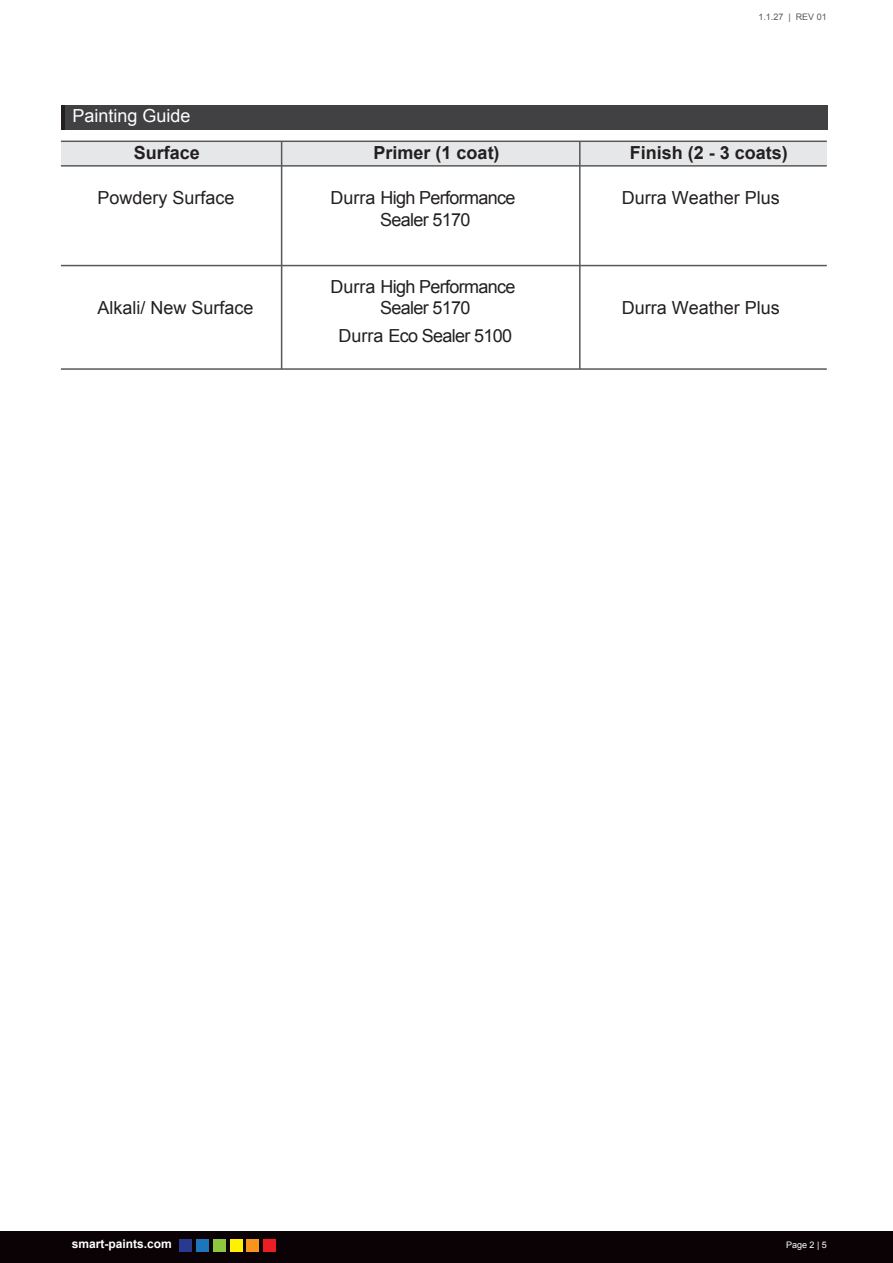
<style>
.page{position:relative;width:893px;height:1263px;background:#fff}
.page>*{position:absolute;margin:0;border:0;box-sizing:border-box;transform-origin:0 0}
.t1{font:18px/21.6px "Arial";letter-spacing:-.035em;color:#231f20;text-align:center}
.t2{font:18px "Arial";color:#231f20}
.t3{font:700 18px "Arial";color:#231f20}
.t4{font:18px "Arial";color:#fff}
.t5{font:700 12px "Arial";color:#fff}
.t6{font:9px "Arial";color:#58595b}
.t7{font:9px "Arial";color:#fff}
</style>
<div class="page">
<div style="left:61px;top:105px;width:767px;height:24px;background:#414042"></div>
<hr style="left:61px;top:105px;width:4px;height:24px;background:#231f20">
<div style="left:0;top:1231px;width:893px;height:32px;background:#0a0204"></div>
<div style="left:179px;top:1239px;width:13px;height:12px;background:#2a3990"></div>
<div style="left:196px;top:1239px;width:13px;height:12px;background:#1d75bc"></div>
<div style="left:213px;top:1239px;width:13px;height:12px;background:#8dc63f"></div>
<div style="left:230px;top:1239px;width:13px;height:12px;background:#fff200"></div>
<div style="left:247px;top:1239px;width:12px;height:12px;background:#f7941e"></div>
<div style="left:263px;top:1239px;width:13px;height:12px;background:#ed1d24"></div>
<div style="left:61px;top:141px;width:766px;height:25px;background:#e6e7e8"></div>
<hr style="left:61px;top:141px;width:766px;height:1px;background:#58595b">
<hr style="left:281px;top:141px;width:1px;height:228px;background:#58595b">
<hr style="left:579px;top:141px;width:2px;height:228px;background:#58595b">
<hr style="left:61px;top:165px;width:766px;height:2px;background:#58595b">
<hr style="left:61px;top:265px;width:766px;height:1px;background:#58595b">
<hr style="left:61px;top:368px;width:766px;height:2px;background:#58595b">
<p class="t4" style="left:73px;top:104px;width:120px">Painting Guide</p>
<p class="t6" style="left:758px;top:11px;width:70px">1.1.27 | REV 01</p>
<p class="t3" style="left:374px;top:140px;width:128px">Primer (1 coat)</p>
<p class="t3" style="left:630px;top:140px;width:160px">Finish (2 - 3 coats)</p>
<p class="t3" style="left:134px;top:140px;width:68px">Surface</p>
<p class="t2" style="left:98px;top:186px;width:139px">Powdery Surface</p>
<p class="t2" style="left:622px;top:186px;width:160px">Durra Weather Plus</p>
<p class="t1" style="left:331px;top:188px;width:187px">Durra High Performance<br>Sealer 5170</p>
<p class="t2" style="left:98px;top:296px;width:158px">Alkali/ New Surface</p>
<p class="t1" style="left:331px;top:276px;width:187px">Durra High Performance<br>Sealer 5170</p>
<p class="t1" style="left:338px;top:325px;width:175px">Durra Eco Sealer 5100</p>
<p class="t2" style="left:622px;top:296px;width:160px">Durra Weather Plus</p>
<p class="t5" style="left:72px;top:1236px;width:102px">smart-paints.com</p>
<p class="t7" style="left:786px;top:1239px;width:42px">Page 2 | 5</p>
</div>
